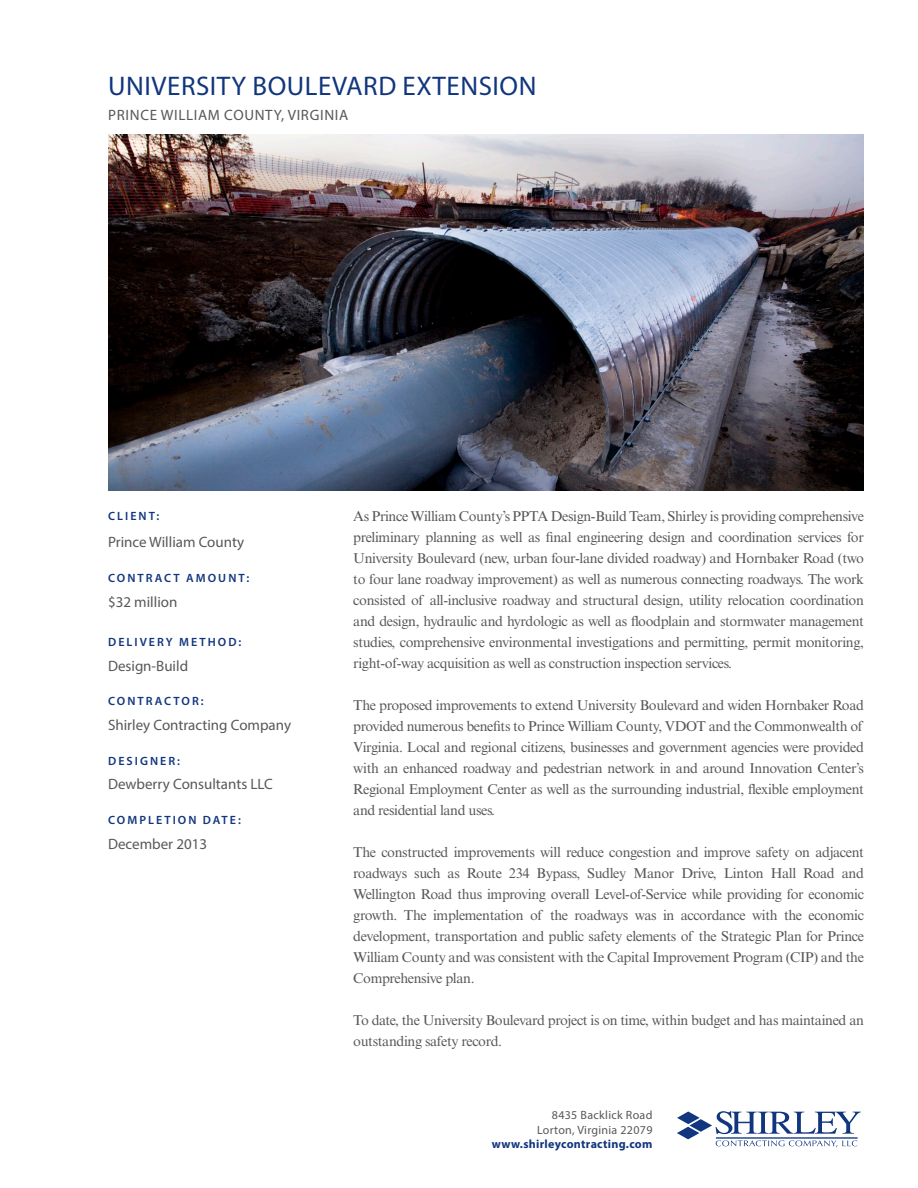
<style>
.page{position:relative;width:918px;height:1188px;background:#fff}
.page>*{position:absolute;margin:0;border:0;box-sizing:border-box;transform-origin:0 0}
.Project_Sheet_Name{font:27px "Myriad Pro";letter-spacing:.02em;color:#11367e}
.Project_Sheet_Data_H{font:15px "Myriad Pro";color:#57585a}
.Project_Sheet_Name-2{font:15px "Myriad Pro";letter-spacing:.045em;color:#57585a}
.Body_copy{font:14.25px/21px "Times New Roman MT Std";letter-spacing:-.025em;color:#57585a;text-align:justify}
.Project_Sheet_Data_H-2{font:600 12px "Myriad Pro";letter-spacing:.17em;color:#11367e}
.t1{font:12px/14.4px "Myriad Pro";letter-spacing:.025em;color:#57585a;text-align:right}
.t2{font:700 12px "Myriad Pro";letter-spacing:.025em;color:#11367e}
</style>
<div class="page">
<svg style="left:677px;top:1111px;width:184px;height:37px"></svg>
<img style="left:108px;top:135px;width:756px;height:356px">
<p class="Project_Sheet_Name" style="left:108px;top:70px;width:430px">UNIVERSITY BOULEVARD EXTENSION</p>
<p class="Project_Sheet_Name-2" style="left:108px;top:106px;width:242px">PRINCE WILLIAM COUNTY, VIRGINIA</p>
<p class="Project_Sheet_Data_H-2" style="left:108px;top:508px;width:53px">CLIENT:</p>
<p class="Project_Sheet_Data_H" style="left:108px;top:533px;width:138px">Prince William County</p>
<p class="Project_Sheet_Data_H-2" style="left:108px;top:570px;width:143px">CONTRACT AMOUNT:</p>
<p class="Project_Sheet_Data_H" style="left:108px;top:592px;width:71px">$32 million</p>
<p class="Project_Sheet_Data_H-2" style="left:108px;top:634px;width:135px">DELIVERY METHOD:</p>
<p class="Project_Sheet_Data_H" style="left:108px;top:656px;width:82px">Design-Build</p>
<p class="Project_Sheet_Data_H-2" style="left:108px;top:694px;width:97px">CONTRACTOR:</p>
<p class="Project_Sheet_Data_H" style="left:108px;top:716px;width:185px">Shirley Contracting Company</p>
<p class="Project_Sheet_Data_H-2" style="left:108px;top:753px;width:73px">DESIGNER:</p>
<p class="Project_Sheet_Data_H" style="left:108px;top:775px;width:166px">Dewberry Consultants LLC</p>
<p class="Project_Sheet_Data_H-2" style="left:108px;top:812px;width:134px">COMPLETION DATE:</p>
<p class="Project_Sheet_Data_H" style="left:108px;top:835px;width:101px">December 2013</p>
<p class="Body_copy" style="left:353px;top:505px;width:512px">As Prince William County’s PPTA Design-Build Team, Shirley is providing comprehensive preliminary planning as well as final engineering design and coordination services for University Boulevard (new, urban four-lane divided roadway) and Hornbaker Road (two to four lane roadway improvement) as well as numerous connecting roadways. The work consisted of all-inclusive roadway and structural design, utility relocation coordination and design, hydraulic and hyrdologic as well as floodplain and stormwater management studies, comprehensive environmental investigations and permitting, permit monitoring, right-of-way acquisition as well as construction inspection services.</p>
<p class="Body_copy" style="left:353px;top:694px;width:512px">The proposed improvements to extend University Boulevard and widen Hornbaker Road provided numerous benefits to Prince William County, VDOT and the Commonwealth of Virginia. Local and regional citizens, businesses and government agencies were provided with an enhanced roadway and pedestrian network in and around Innovation Center’s Regional Employment Center as well as the surrounding industrial, flexible employment and residential land uses.</p>
<p class="Body_copy" style="left:353px;top:841px;width:512px">The constructed improvements will reduce congestion and improve safety on adjacent roadways such as Route 234 Bypass, Sudley Manor Drive, Linton Hall Road and Wellington Road thus improving overall Level-of-Service while providing for economic growth. The implementation of the roadways was in accordance with the economic development, transportation and public safety elements of the Strategic Plan for Prince William County and was consistent with the Capital Improvement Program (CIP) and the Comprehensive plan.</p>
<p class="Body_copy" style="left:353px;top:1009px;width:512px">To date, the University Boulevard project is on time, within budget and has maintained an outstanding safety record.</p>
<p class="t1" style="left:537px;top:1108px;width:117px">8435 Backlick Road<br>Lorton, Virginia 22079</p>
<p class="t2" style="left:492px;top:1136px;width:162px">www.shirleycontracting.com</p>
</div>
